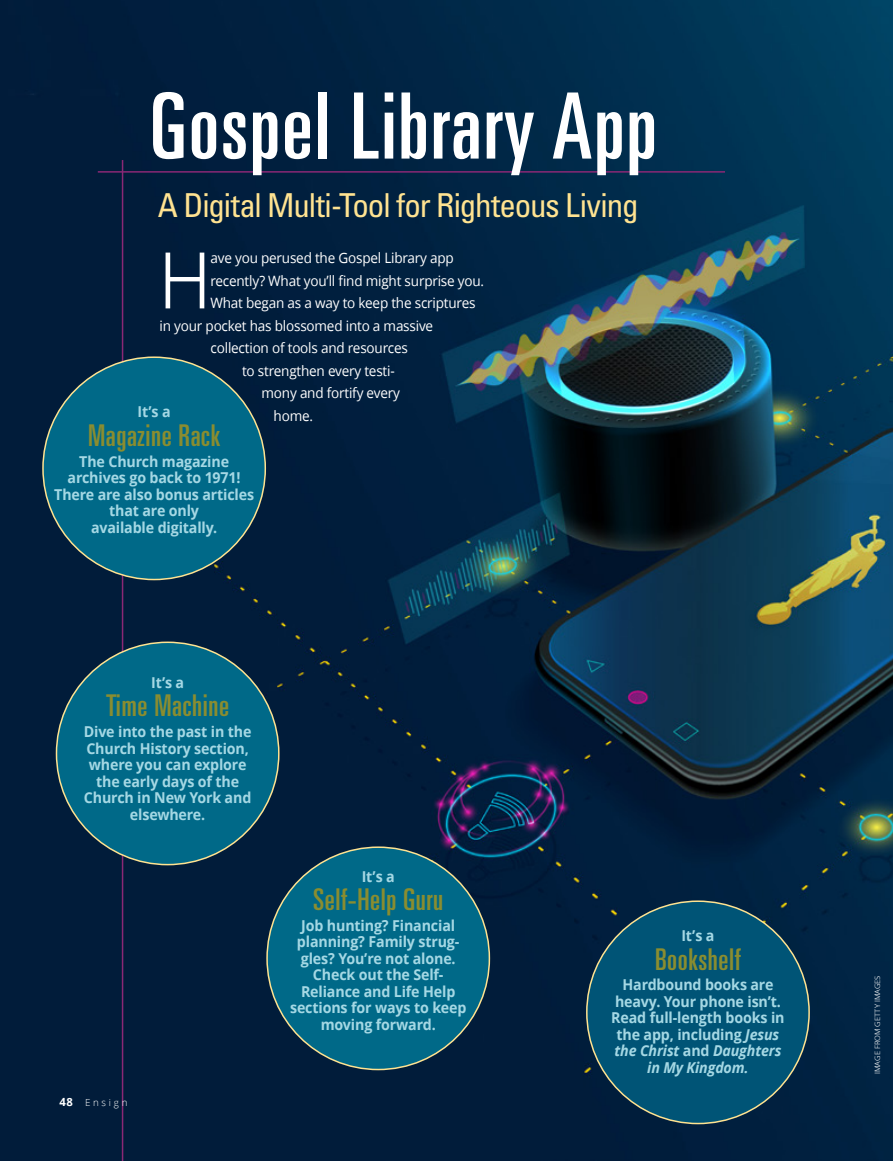
<style>
.page{position:relative;width:893px;height:1161px;background:#fff}
.page>*{position:absolute;margin:0;border:0;box-sizing:border-box;transform-origin:0 0}
.t1{font:ultra-condensed 91.5px "Universlds Lat";letter-spacing:.02em;color:#fff}
.t2{font:78.15px "Zoramlds Lat";color:#fff;scale:.95 1}
.t3{font:condensed 33px "Universlds Std";letter-spacing:-.035em;color:#ffe391}
.FIGimg_title{font:ultra-condensed 30px "Universlds Lat";letter-spacing:.02em;color:#8a8d30}
.t4{font:700 15px/16.5px "Zoramlds Lat";letter-spacing:-.01em;color:#a5d8e4;text-align:center;scale:.95 1}
.t5{font:14.25px "Zoramlds Lat";letter-spacing:-.015em;color:#fff;scale:.95 1}
.Folio_L{font:300 9.75px "Zoramlds Lat";letter-spacing:.28em;color:#fff}
.SIDEQT_title{font:7.5px "Zoramlds Lat";color:#fff}
.s1{font-weight:700;font-size:11.25px}
.s2{font-style:italic}
</style>
<div class="page">
<img style="left:0;top:0;width:893px;height:1161px">
<hr style="left:98px;top:171px;width:627px;height:2px;background:#8a2875">
<hr style="left:122px;top:160px;width:1px;height:1001px;background:#8a2875">
<div style="left:43px;top:357px;width:222px;height:222px;background:#006988;border-radius:50%"></div>
<div style="left:56px;top:642px;width:223px;height:222px;background:#006988;border-radius:50%"></div>
<div style="left:267px;top:847px;width:222px;height:222px;background:#006988;border-radius:50%"></div>
<div style="left:587px;top:901px;width:222px;height:222px;background:#005476;border-radius:50%"></div>
<h1 class="t1" style="left:150px;top:57px;width:509px">Gospel Library App</h1>
<p class="t3" style="left:158px;top:185px;width:482px">A Digital Multi-Tool for Righteous Living</p>
<p class="t2" style="left:158px;top:223px;width:58px">H</p>
<p class="t5" style="left:210px;top:248px;width:258px">ave you perused the Gospel Library app</p>
<p class="t5" style="left:210px;top:270px;width:290px">recently? What you’ll find might surprise you.</p>
<p class="t5" style="left:210px;top:293px;width:280px">What began as a way to keep the scriptures</p>
<p class="t5" style="left:160px;top:315px;width:290px">in your pocket has blossomed into a massive</p>
<p class="t5" style="left:211px;top:338px;width:209px">collection of tools and resources</p>
<p class="t5" style="left:242px;top:360px;width:162px">to strengthen every testi-</p>
<p class="t5" style="left:262px;top:383px;width:147px">mony and fortify every</p>
<p class="t5" style="left:274px;top:405px;width:43px">home.</p>
<p class="t4" style="left:138px;top:404px;width:36px">It’s a</p>
<p class="FIGimg_title" style="left:88px;top:412px;width:134px">Magazine Rack</p>
<p class="t4" style="left:54px;top:453px;width:212px">The Church magazine archives go back to 1971!<br>There are also bonus articles that are only<br>available digitally.</p>
<p class="t4" style="left:151px;top:674px;width:36px">It’s a</p>
<p class="FIGimg_title" style="left:106px;top:683px;width:124px">Time Machine</p>
<p class="t4" style="left:84px;top:723px;width:178px">Dive into the past in the<br>Church History section, where you can explore the early days of the<br>Church in New York and elsewhere.</p>
<p class="Folio_L" style="left:60px;top:1095px;width:69px"><span class="s1">48</span> Ensign</p>
<p class="t4" style="left:362px;top:868px;width:36px">It’s a</p>
<p class="FIGimg_title" style="left:313px;top:876px;width:132px">Self-Help Guru</p>
<p class="t4" style="left:290px;top:917px;width:187px">Job hunting? Financial planning? Family strug&shy;gles? You’re not alone.<br>Check out the Self-<br>Reliance and Life Help sections for ways to keep moving forward.</p>
<p class="t4" style="left:681px;top:928px;width:36px">It’s a</p>
<p class="FIGimg_title" style="left:655px;top:936px;width:87px">Bookshelf</p>
<p class="t4" style="left:611px;top:977px;width:184px">Hardbound books are heavy. Your phone isn’t.<br>Read full-length books in the app, including <span class="s2">Jesus the Christ</span> and <span class="s2">Daughters in My Kingdom.</span></p>
<p class="SIDEQT_title" style="left:872px;top:1074px;width:100px;rotate:-90deg">IMAGE FROM GETTY IMAGES</p>
</div>
